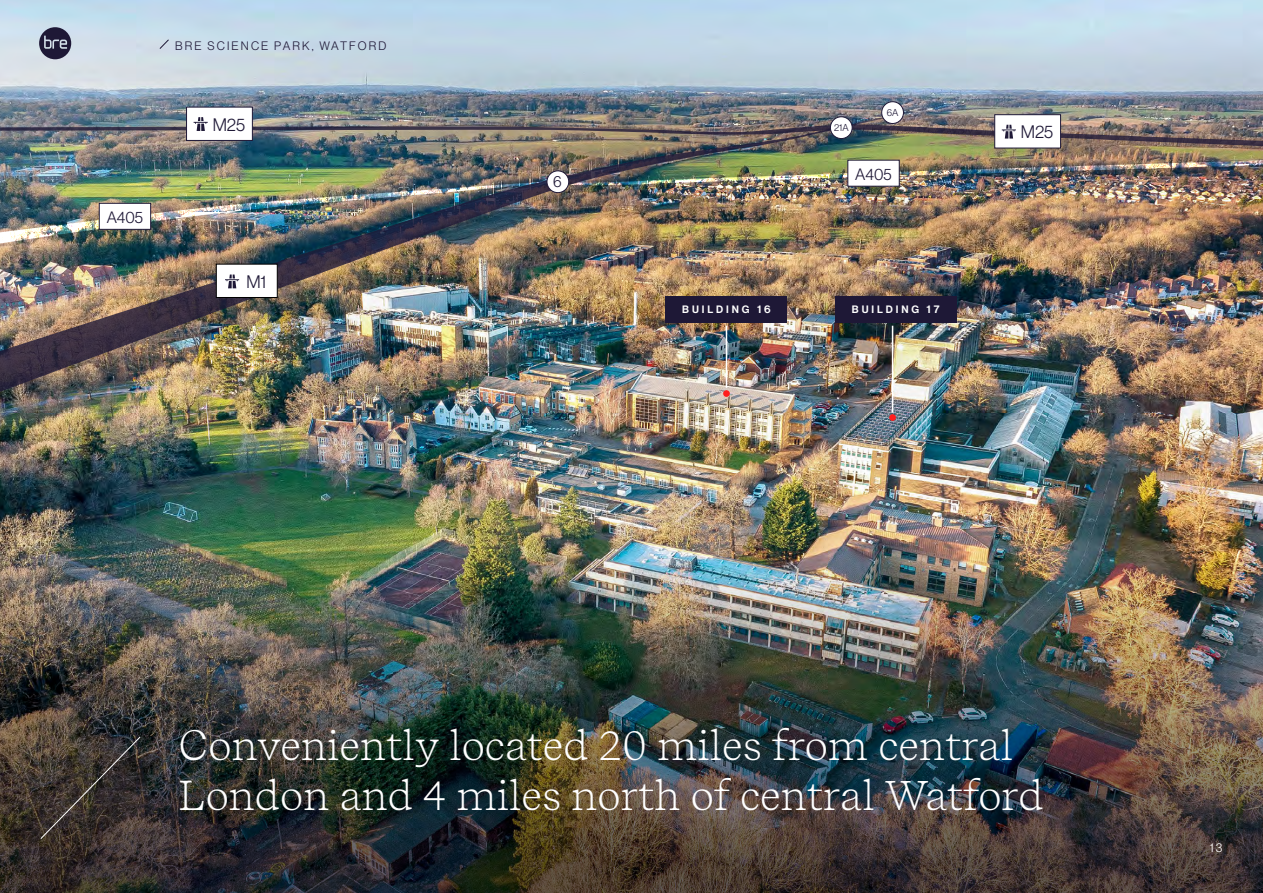
<style>
.page{position:relative;width:1263px;height:893px;background:#fff}
.page>*{position:absolute;margin:0;border:0;box-sizing:border-box;transform-origin:0 0}
.t1{font:300 42px/50.4px "Recife Text";color:#fff}
.t2{font:17.7px "N Haas Grotesk DS Pro 45 Lt";color:#1e1836}
.t3{font:16.2px "N Haas Grotesk DS Pro 45 Lt";color:#1e1836}
.t4{font:15.75px "N Haas Grotesk DS Pro 45 Lt";color:#1e1836}
.t5{font:12px "N Haas Grotesk DS Pro 45 Lt";letter-spacing:.175em;color:#1e1836}
.t6{font:12px "N Haas Grotesk DS Pro 45 Lt";color:#fff}
.t7{font:10.5px "N Haas Grotesk DS Pro 65 Md";letter-spacing:.275em;color:#fff}
.t8{font:9.9px "N Haas Grotesk DS Pro 45 Lt";color:#1e1836}
</style>
<div class="page">
<img style="left:0;top:0;width:1263px;height:537px">
<img style="left:0;top:537px;width:1263px;height:356px">
<img style="left:0;top:99px;width:972px;height:312px">
<div style="left:830px;top:116px;width:23px;height:23px;border:1px solid #1e1836;border-radius:50%"></div>
<div style="left:547px;top:171px;width:22px;height:22px;background:#fff;border-radius:50%"></div>
<div style="left:546px;top:170px;width:23px;height:23px;border:1px solid #1e1836;border-radius:50%"></div>
<div style="left:882px;top:102px;width:21px;height:21px;background:#fff;border-radius:50%"></div>
<div style="left:881px;top:101px;width:23px;height:23px;border:1px solid #1e1836;border-radius:50%"></div>
<div style="left:994px;top:114px;width:67px;height:35px;background:#fff;border:1px solid #1e1836"></div>
<div style="left:186px;top:107px;width:67px;height:34px;background:#fff"></div>
<div style="left:216px;top:264px;width:62px;height:34px;background:#fff;border:1px solid #000"></div>
<svg style="left:225px;top:275px;width:14px;height:13px"></svg>
<img style="left:0;top:117px;width:1263px;height:31px">
<img style="left:569px;top:159px;width:694px;height:26px">
<svg style="left:39px;top:27px;width:32px;height:32px"></svg>
<svg style="left:159px;top:39px;width:10px;height:10px"></svg>
<div style="left:835px;top:296px;width:121px;height:27px;background:#1e1836"></div>
<div style="left:666px;top:296px;width:121px;height:27px;background:#1e1836"></div>
<img style="left:0;top:182px;width:543px;height:62px">
<hr style="left:726px;top:326px;width:1px;height:62px;background:#fff">
<hr style="left:892px;top:326px;width:1px;height:86px;background:#fff">
<div style="left:723px;top:390px;width:7px;height:7px;background:#ff1d1d;border-radius:50%"></div>
<div style="left:889px;top:414px;width:7px;height:7px;background:#ff1d1d;border-radius:50%"></div>
<div style="left:99px;top:203px;width:52px;height:27px;background:#fff;border:1px solid #1e1836"></div>
<div style="left:847px;top:160px;width:53px;height:27px;background:#fff;border:1px solid #1e1836"></div>
<svg style="left:40px;top:736px;width:101px;height:104px;background:#3f3732"></svg>
<p class="t3" style="left:107px;top:208px;width:38px">A405</p>
<p class="t5" style="left:175px;top:39px;width:212px">BRE SCIENCE PARK, WATFORD</p>
<p class="t2" style="left:213px;top:115px;width:34px">M25</p>
<p class="t2" style="left:246px;top:272px;width:22px">M1</p>
<p class="t4" style="left:553px;top:173px;width:10px">6</p>
<p class="t8" style="left:834px;top:122px;width:16px">21A</p>
<p class="t8" style="left:887px;top:107px;width:13px">6A</p>
<p class="t3" style="left:855px;top:165px;width:38px">A405</p>
<p class="t7" style="left:682px;top:304px;width:90px">BUILDING 16</p>
<p class="t7" style="left:852px;top:304px;width:89px">BUILDING 17</p>
<p class="t2" style="left:1021px;top:122px;width:34px">M25</p>
<p class="t1" style="left:179px;top:719px;width:867px">Conveniently located 20 miles from central<br>London and 4 miles north of central Watford</p>
<p class="t6" style="left:1210px;top:841px;width:14px">13</p>
</div>
